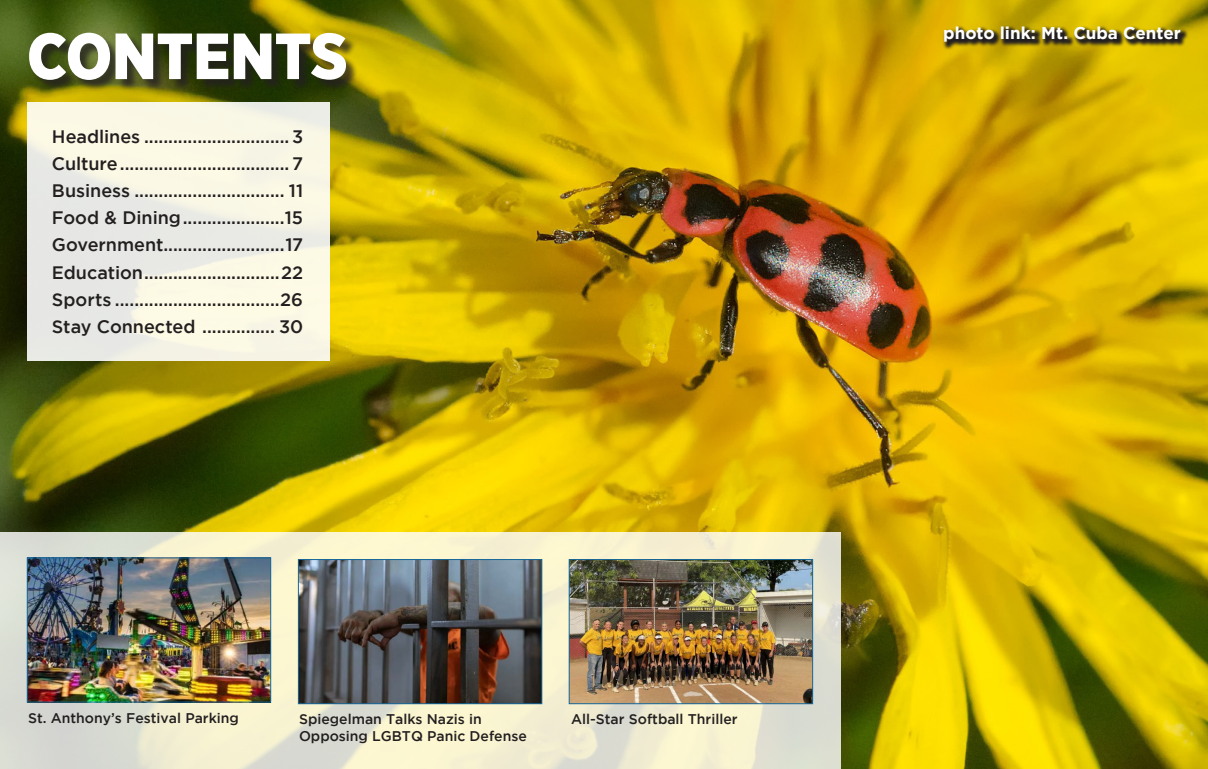
<style>
.page{position:relative;width:1208px;height:769px;background:#fff}
.page>*{position:absolute;margin:0;border:0;box-sizing:border-box;transform-origin:0 0}
.t1{font:900 65px "Gotham Narrow";color:#fff}
.t2{font:500 18px "Gotham";color:#231f20}
.t3{font:700 17px "Gotham";color:#fff}
.t4{font:500 14px/16.8px "Gotham";color:#231f20}
</style>
<div class="page">
<img style="left:0;top:0;width:1207px;height:767px">
<div style="left:31px;top:35px;width:327px;height:57px;background:#231f20;opacity:.75"></div>
<div style="left:27px;top:102px;width:302px;height:258px;background:linear-gradient(to bottom,#f6f5e5,#f0efe5)"></div>
<svg style="left:0;top:531px;width:840px;height:237px;background:#e9e7ce"></svg>
<img style="left:300px;top:561px;width:240px;height:140px">
<div style="left:298px;top:559px;width:244px;height:144px;border:1px solid #17689a"></div>
<img style="left:29px;top:559px;width:240px;height:141px">
<div style="left:27px;top:557px;width:244px;height:145px;border:1px solid #17689a"></div>
<img style="left:571px;top:561px;width:239px;height:140px">
<div style="left:569px;top:559px;width:243px;height:144px;border:1px solid #17689a"></div>
<svg style="left:942px;top:25px;width:246px;height:25px;background:#816e0e"></svg>
<p class="t1" style="left:27px;top:13px;width:322px">CONTENTS</p>
<p class="t2" style="left:52px;top:127px;width:253px">Headlines ..............................3</p>
<p class="t2" style="left:52px;top:154px;width:252px">Culture................................... 7</p>
<p class="t2" style="left:52px;top:181px;width:252px">Business ............................... 11</p>
<p class="t2" style="left:52px;top:208px;width:253px">Food &amp; Dining.....................15</p>
<p class="t2" style="left:52px;top:235px;width:253px">Government.........................17</p>
<p class="t2" style="left:52px;top:262px;width:252px">Education............................22</p>
<p class="t2" style="left:52px;top:289px;width:252px">Sports ..................................26</p>
<p class="t2" style="left:52px;top:316px;width:253px">Stay Connected ............... 30</p>
<p class="t4" style="left:28px;top:708px;width:212px">St. Anthony’s Festival Parking</p>
<p class="t4" style="left:571px;top:710px;width:168px">All-Star Softball Thriller</p>
<p class="t4" style="left:299px;top:710px;width:229px">Spiegelman Talks Nazis in<br>Opposing LGBTQ Panic Defense</p>
<p class="t3" style="left:943px;top:24px;width:239px">photo link: Mt. Cuba Center</p>
</div>
